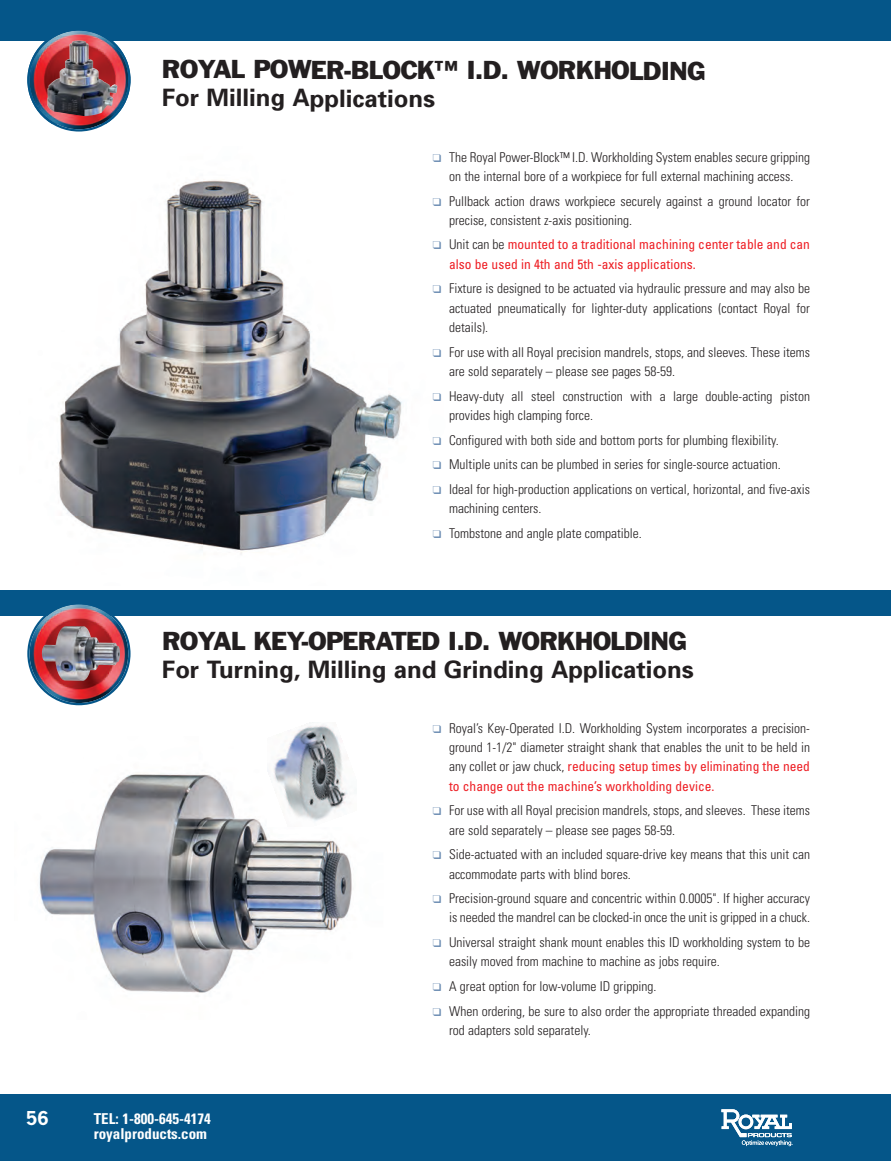
<style>
.page{position:relative;width:891px;height:1161px;background:#fff}
.page>*{position:absolute;margin:0;border:0;box-sizing:border-box;transform-origin:0 0}
.t1{font:24px "Franklin Gothic";letter-spacing:-.035em;color:#231f20}
.t2{font:700 24px "Univers";color:#231f20}
.t3{font:700 18px "News Gothic";color:#fff}
.t4{font:700 condensed 15px "Univers";color:#fff}
.t5{font:300 condensed 13.5px/19.4px "Univers";color:#231f20}
.t6{font:condensed 13.5px/19.4px "Univers";color:#ee1d23}
.s1{font-family:"Zapf Essentials Markers";font-weight:400;font-stretch:normal;font-size:11.25px;color:#6386ae}
.s2{font-family:"Zapf Essentials Markers";font-stretch:normal;font-size:11.25px;color:#6386ae}
.s3{font-weight:300;color:#231f20}
.s4{font-weight:400;color:#ee1d23}
</style>
<div class="page">
<div style="left:0;top:1094px;width:891px;height:67px;background:#055689"></div>
<div style="left:0;top:0;width:891px;height:40px;background:#055689"></div>
<img style="left:58px;top:180px;width:344px;height:374px">
<svg style="left:721px;top:1109px;width:72px;height:37px"></svg>
<img style="left:27px;top:30px;width:104px;height:102px">
<img style="left:47px;top:44px;width:23px;height:54px">
<img style="left:39px;top:774px;width:313px;height:219px">
<img style="left:267px;top:722px;width:85px;height:105px">
<div style="left:0;top:590px;width:891px;height:26px;background:#055689"></div>
<img style="left:27px;top:604px;width:104px;height:101px">
<img style="left:91px;top:637px;width:29px;height:28px">
<p class="t3" style="left:26px;top:1111px;width:24px">56</p>
<p class="t1" style="left:162px;top:61px;width:545px">ROYAL POWER-BLOCK™ I.D. WORKHOLDING</p>
<p class="t2" style="left:162px;top:89px;width:275px">For Milling Applications</p>
<p class="t5" style="left:432px;top:149px;width:380px;text-align:center"><span class="s1">1</span> The Royal Power-Block™ I.D. Workholding System enables secure gripping on the internal bore of a workpiece for full external machining access.</p>
<p class="t5" style="left:449px;top:192px;width:363px;text-indent:-17px"><span class="s1">1</span> Pullback action draws workpiece securely against a ground locator for precise, consistent z-axis positioning.</p>
<p class="t6" style="left:449px;top:236px;width:363px;text-indent:-17px"><span class="s2">1</span> <span class="s3">Unit can be</span> mounted to a traditional machining center table and can also be used in 4th and 5th -axis applications.</p>
<p class="t5" style="left:449px;top:280px;width:363px;text-align:justify;text-indent:-17px"><span class="s1">1</span> Fixture is designed to be actuated via hydraulic pressure and may also be actuated pneumatically for lighter-duty applications (contact Royal for details).</p>
<p class="t5" style="left:449px;top:344px;width:363px;text-indent:-17px"><span class="s1">1</span> For use with all Royal precision mandrels, stops, and sleeves. These items are sold separately – please see pages 58-59.</p>
<p class="t5" style="left:449px;top:388px;width:363px;text-indent:-17px"><span class="s1">1</span> Heavy-duty all steel construction with a large double-acting piston provides high clamping force.</p>
<p class="t5" style="left:432px;top:431px;width:348px"><span class="s1">1</span> Configured with both side and bottom ports for plumbing flexibility.</p>
<p class="t5" style="left:432px;top:456px;width:350px"><span class="s1">1</span> Multiple units can be plumbed in series for single-source actuation.</p>
<p class="t5" style="left:449px;top:481px;width:363px;text-indent:-17px"><span class="s1">1</span> Ideal for high-production applications on vertical, horizontal, and five-axis machining centers.</p>
<p class="t5" style="left:432px;top:525px;width:211px"><span class="s1">1</span> Tombstone and angle plate compatible.</p>
<p class="t1" style="left:162px;top:632px;width:527px">ROYAL KEY-OPERATED I.D. WORKHOLDING</p>
<p class="t2" style="left:162px;top:661px;width:533px">For Turning, Milling and Grinding Applications</p>
<p class="t4" style="left:94px;top:1113px;width:118px">TEL: 1-800-645-4174</p>
<p class="t4" style="left:94px;top:1128px;width:115px">royalproducts.com</p>
<p class="t5" style="left:449px;top:720px;width:363px;text-align:justify;text-indent:-17px"><span class="s1">1</span> Royal’s Key-Operated I.D. Workholding System incorporates a precision&shy;ground 1-1/2" diameter straight shank that enables the unit to be held in any collet or jaw chuck, <span class="s4">reducing setup times by eliminating the need to change out the machine’s workholding device.</span></p>
<p class="t5" style="left:449px;top:802px;width:363px;text-indent:-17px"><span class="s1">1</span> For use with all Royal precision mandrels, stops, and sleeves. These items are sold separately – please see pages 58-59.</p>
<p class="t5" style="left:449px;top:846px;width:363px;text-indent:-17px"><span class="s1">1</span> Side-actuated with an included square-drive key means that this unit can accommodate parts with blind bores.</p>
<p class="t5" style="left:432px;top:890px;width:380px;text-align:right"><span class="s1">1</span> Precision-ground square and concentric within 0.0005". If higher accuracy is needed the mandrel can be clocked-in once the unit is gripped in a chuck.</p>
<p class="t5" style="left:449px;top:934px;width:363px;text-indent:-17px"><span class="s1">1</span> Universal straight shank mount enables this ID workholding system to be easily moved from machine to machine as jobs require.</p>
<p class="t5" style="left:432px;top:978px;width:226px"><span class="s1">1</span> A great option for low-volume ID gripping.</p>
<p class="t5" style="left:449px;top:1003px;width:363px;text-indent:-17px"><span class="s1">1</span> When ordering, be sure to also order the appropriate threaded expanding rod adapters sold separately.</p>
</div>
